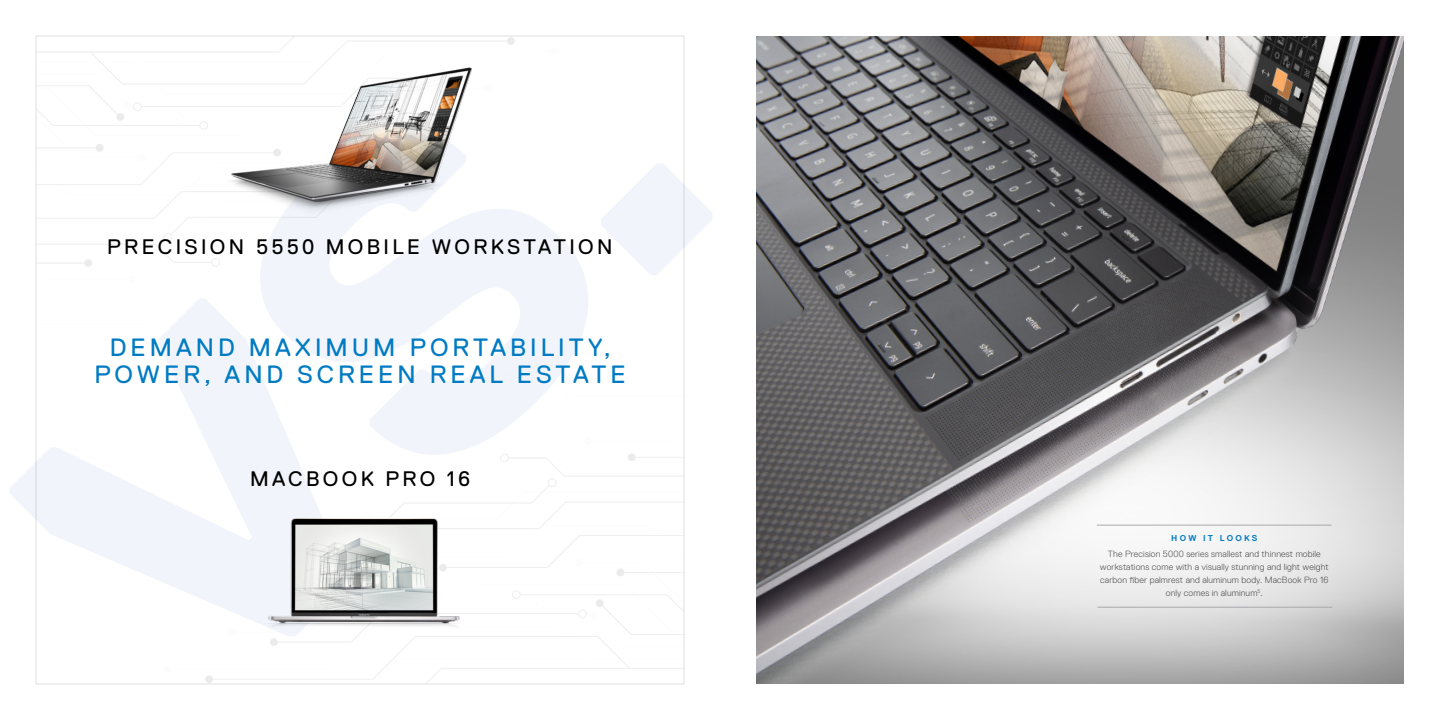
<style>
.page{position:relative;width:1440px;height:720px;background:#fff}
.page>*{position:absolute;margin:0;border:0;box-sizing:border-box;transform-origin:0 0}
.t1{font:25px/27px "Dell Replica";letter-spacing:.16em;color:#007bc3;text-align:center}
.t2{font:21px "Dell Replica";letter-spacing:.16em;color:#000}
.t3{font:300 9px/13px "Dell Replica";letter-spacing:.015em;color:#4d4d4f;text-align:center}
.t4{font:700 8.5px "Dell Replica";letter-spacing:.27em;color:#007bc3}
</style>
<div class="page">
<img style="left:756px;top:36px;width:648px;height:648px">
<img style="left:207px;top:35px;width:288px;height:232px">
<img style="left:267px;top:513px;width:197px;height:122px">
<hr style="left:1097px;top:525px;width:235px;height:1px;background:#a7a9ac">
<hr style="left:1098px;top:607px;width:234px;height:1px;background:#a7a9ac">
<h2 class="t2" style="left:107px;top:235px;width:507px">PRECISION 5550 MOBILE WORKSTATION</h2>
<h1 class="t1" style="left:94px;top:334px;width:533px">DEMAND MAXIMUM PORTABILITY,<br>POWER, AND SCREEN REAL ESTATE</h1>
<h2 class="t2" style="left:250px;top:468px;width:221px">MACBOOK PRO 16</h2>
<p class="t4" style="left:1171px;top:533px;width:88px">HOW IT LOOKS</p>
<p class="t3" style="left:1100px;top:548px;width:230px">The Precision 5000 series smallest and thinnest mobile workstations come with a visually stunning and light weight carbon fiber palmrest and aluminum body. MacBook Pro 16 only comes in aluminum<sup>5</sup>.</p>
</div>
